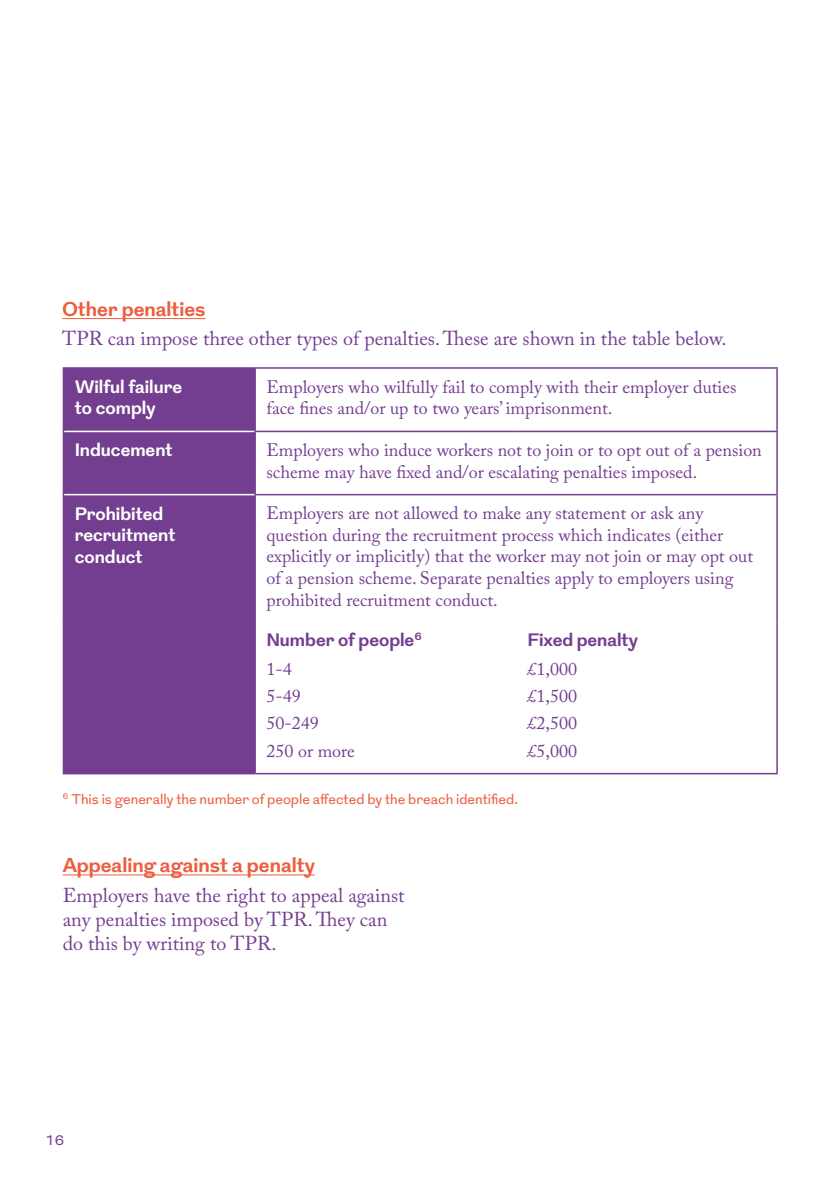
<style>
.page{position:relative;width:840px;height:1191px;background:#fff}
.page>*{position:absolute;margin:0;border:0;box-sizing:border-box;transform-origin:0 0}
.t1{font:20px/24px "Adobe Caslon Pro";color:#743e90}
.t2{font:700 20px "Grot";color:#eb5e40}
.t3{font:18px/21.6px "Adobe Caslon Pro";color:#743e90}
.t4{font:700 18px/21.6px "Grot";color:#fff}
.t5{font:700 18px "Grot";color:#743e90}
.t6{font:14px "Grot";color:#eb5e40}
.t7{font:14px "Grot";color:#743e90}
</style>
<div class="page">
<hr style="left:62px;top:318px;width:143px;height:1px;background:#eb5e40">
<hr style="left:63px;top:874px;width:252px;height:1px;background:#eb5e40">
<div style="left:64px;top:369px;width:190px;height:404px;background:#743e90"></div>
<hr style="left:254px;top:369px;width:2px;height:62px;background:#743e90">
<hr style="left:254px;top:431px;width:262px;height:1px;background:#743e90">
<hr style="left:254px;top:432px;width:2px;height:62px;background:#743e90">
<hr style="left:516px;top:431px;width:261px;height:1px;background:#743e90">
<hr style="left:254px;top:494px;width:262px;height:1px;background:#743e90">
<hr style="left:254px;top:495px;width:2px;height:127px;background:#743e90">
<hr style="left:516px;top:494px;width:261px;height:1px;background:#743e90">
<hr style="left:254px;top:622px;width:2px;height:151px;background:#743e90">
<hr style="left:63px;top:367px;width:192px;height:2px;background:#743e90">
<hr style="left:63px;top:369px;width:1px;height:62px;background:#743e90">
<hr style="left:255px;top:367px;width:261px;height:2px;background:#743e90">
<hr style="left:516px;top:367px;width:261px;height:2px;background:#743e90">
<hr style="left:775px;top:369px;width:2px;height:62px;background:#743e90">
<hr style="left:63px;top:431px;width:1px;height:63px;background:#743e90">
<hr style="left:775px;top:432px;width:2px;height:62px;background:#743e90">
<hr style="left:63px;top:494px;width:1px;height:128px;background:#743e90">
<hr style="left:63px;top:622px;width:1px;height:151px;background:#743e90">
<hr style="left:63px;top:773px;width:192px;height:1px;background:#743e90">
<hr style="left:775px;top:495px;width:2px;height:127px;background:#743e90">
<hr style="left:775px;top:622px;width:2px;height:151px;background:#743e90">
<hr style="left:255px;top:773px;width:261px;height:1px;background:#743e90">
<hr style="left:516px;top:773px;width:261px;height:1px;background:#743e90">
<hr style="left:64px;top:431px;width:190px;height:1px;background:#fff">
<hr style="left:64px;top:494px;width:190px;height:1px;background:#fff">
<hr style="left:839px;top:0;width:1px;height:1191px;background:#743e90">
<p class="t2" style="left:62px;top:295px;width:145px">Other penalties</p>
<p class="t1" style="left:62px;top:326px;width:665px">TPR can impose three other types of penalties. These are shown in the table below.</p>
<p class="t4" style="left:75px;top:377px;width:109px">Wilful failure to comply</p>
<p class="t3" style="left:266px;top:375px;width:471px">Employers who wilfully fail to comply with their employer duties face fines and/or up to two years’ imprisonment.</p>
<p class="t4" style="left:75px;top:440px;width:99px">Inducement</p>
<p class="t3" style="left:266px;top:439px;width:496px">Employers who induce workers not to join or to opt out of a pension scheme may have fixed and/or escalating penalties imposed.</p>
<p class="t4" style="left:75px;top:503px;width:102px">Prohibited recruitment conduct</p>
<p class="t3" style="left:266px;top:502px;width:488px">Employers are not allowed to make any statement or ask any question during the recruitment process which indicates (either explicitly or implicitly) that the worker may not join or may opt out of a pension scheme. Separate penalties apply to employers using prohibited recruitment conduct.</p>
<p class="t5" style="left:266px;top:627px;width:157px">Number of people<sup>6</sup></p>
<p class="t3" style="left:266px;top:655px;width:90px;line-height:27.2px">1-4<br>5-49<br>50-249<br>250 or more</p>
<p class="t5" style="left:527px;top:627px;width:112px">Fixed penalty</p>
<p class="t3" style="left:527px;top:655px;width:51px;line-height:27.2px;text-align:justify">£1,000 £1,500 £2,500 £5,000</p>
<p class="t6" style="left:63px;top:789px;width:456px"><sup>6</sup> This is generally the number of people affected by the breach identified.</p>
<p class="t2" style="left:63px;top:851px;width:253px">Appealing against a penalty</p>
<p class="t1" style="left:63px;top:882px;width:343px">Employers have the right to appeal against any penalties imposed by TPR. They can do this by writing to TPR.</p>
<p class="t7" style="left:45px;top:1130px;width:21px">16</p>
</div>
